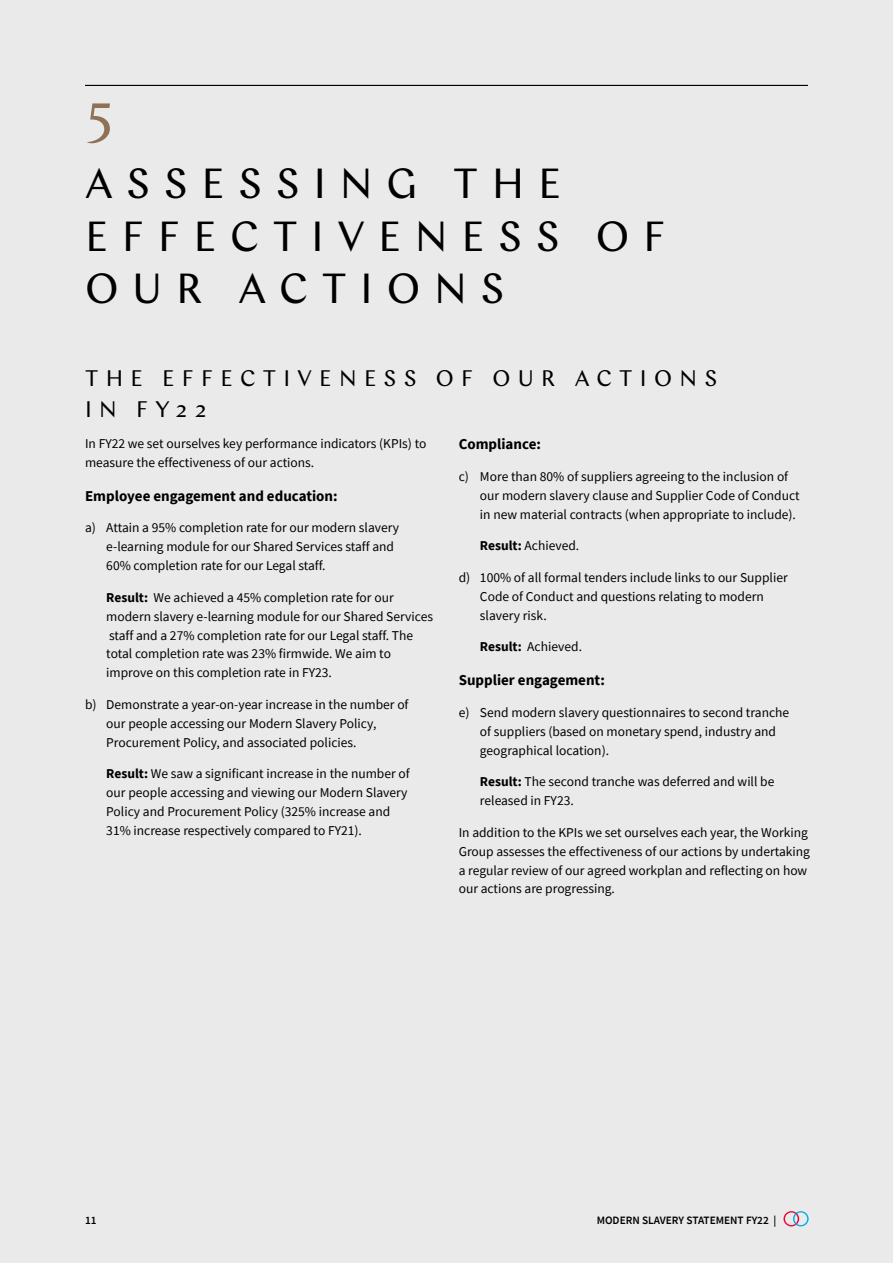
<style>
.page{position:relative;width:893px;height:1263px;background:#eaeaeb}
.page>*{position:absolute;margin:0;border:0;box-sizing:border-box;transform-origin:0 0}
.t1{font:57px "Chap";color:#8f7256}
.t2{font:42px/52.5px "Chap";letter-spacing:.325em;color:#000}
.t3{font:22.5px/30.8px "Chap";letter-spacing:.325em;color:#000}
.t4{font:700 15px "Source Sans Pro";color:#000}
.t5{font:13.5px/18.9px "Source Sans Pro";color:#000}
.t6{font:600 11.25px "Source Sans Pro";color:#000}
.s1{font-weight:700}
</style>
<div class="page">
<hr style="left:85px;top:85px;width:723px;height:1px;background:#000">
<svg style="left:783px;top:1211px;width:26px;height:15px"></svg>
<h1 class="t1" style="left:85px;top:78px;width:31px">5</h1>
<h2 class="t2" style="left:85px;top:157px;width:582px">ASSESSING THE<br>EFFECTIVENESS OF<br>OUR ACTIONS</h2>
<h3 class="t3" style="left:85px;top:362px;width:634px">THE EFFECTIVENESS OF OUR ACTIONS<br>IN FY22</h3>
<p class="t5" style="left:85px;top:434px;width:343px">In FY22 we set ourselves key performance indicators (KPIs) to measure the effectiveness of our actions.</p>
<p class="t4" style="left:85px;top:485px;width:254px">Employee engagement and education:</p>
<p class="t5" style="left:106px;top:518px;width:294px;text-indent:-21px">a) Attain a 95% completion rate for our modern slavery e-learning module for our Shared Services staff and<br>60% completion rate for our Legal staff.</p>
<p class="t5" style="left:106px;top:588px;width:328px"><span class="s1">Result:</span> We achieved a 45% completion rate for our modern slavery e-learning module for our Shared Services staff and a 27% completion rate for our Legal staff. The total completion rate was 23% firmwide. We aim to improve on this completion rate in FY23.</p>
<p class="t5" style="left:106px;top:695px;width:304px;text-indent:-21px">b) Demonstrate a year-on-year increase in the number of our people accessing our Modern Slavery Policy,<br>Procurement Policy, and associated policies.</p>
<p class="t5" style="left:106px;top:764px;width:305px"><span class="s1">Result:</span> We saw a significant increase in the number of our people accessing and viewing our Modern Slavery Policy and Procurement Policy (325% increase and 31% increase respectively compared to FY21).</p>
<p class="t4" style="left:459px;top:434px;width:84px">Compliance:</p>
<p class="t5" style="left:480px;top:467px;width:321px;text-indent:-21px">c) More than 80% of suppliers agreeing to the inclusion of our modern slavery clause and Supplier Code of Conduct in new material contracts (when appropriate to include).</p>
<p class="t5" style="left:480px;top:536px;width:99px"><span class="s1">Result:</span> Achieved.</p>
<p class="t5" style="left:480px;top:568px;width:309px;text-indent:-21px">d) 100% of all formal tenders include links to our Supplier<br>Code of Conduct and questions relating to modern slavery risk.</p>
<p class="t5" style="left:480px;top:637px;width:102px"><span class="s1">Result:</span> Achieved.</p>
<p class="t4" style="left:459px;top:670px;width:148px">Supplier engagement:</p>
<p class="t5" style="left:480px;top:703px;width:311px;text-indent:-21px">e) Send modern slavery questionnaires to second tranche of suppliers (based on monetary spend, industry and geographical location).</p>
<p class="t5" style="left:480px;top:772px;width:296px"><span class="s1">Result:</span> The second tranche was deferred and will be released in FY23.</p>
<p class="t5" style="left:459px;top:823px;width:353px">In addition to the KPIs we set ourselves each year, the Working Group assesses the effectiveness of our actions by undertaking a regular review of our agreed workplan and reflecting on how our actions are progressing.</p>
<p class="t6" style="left:85px;top:1213px;width:13px">11</p>
<p class="t6" style="left:597px;top:1213px;width:181px">MODERN SLAVERY STATEMENT FY22 |</p>
</div>
